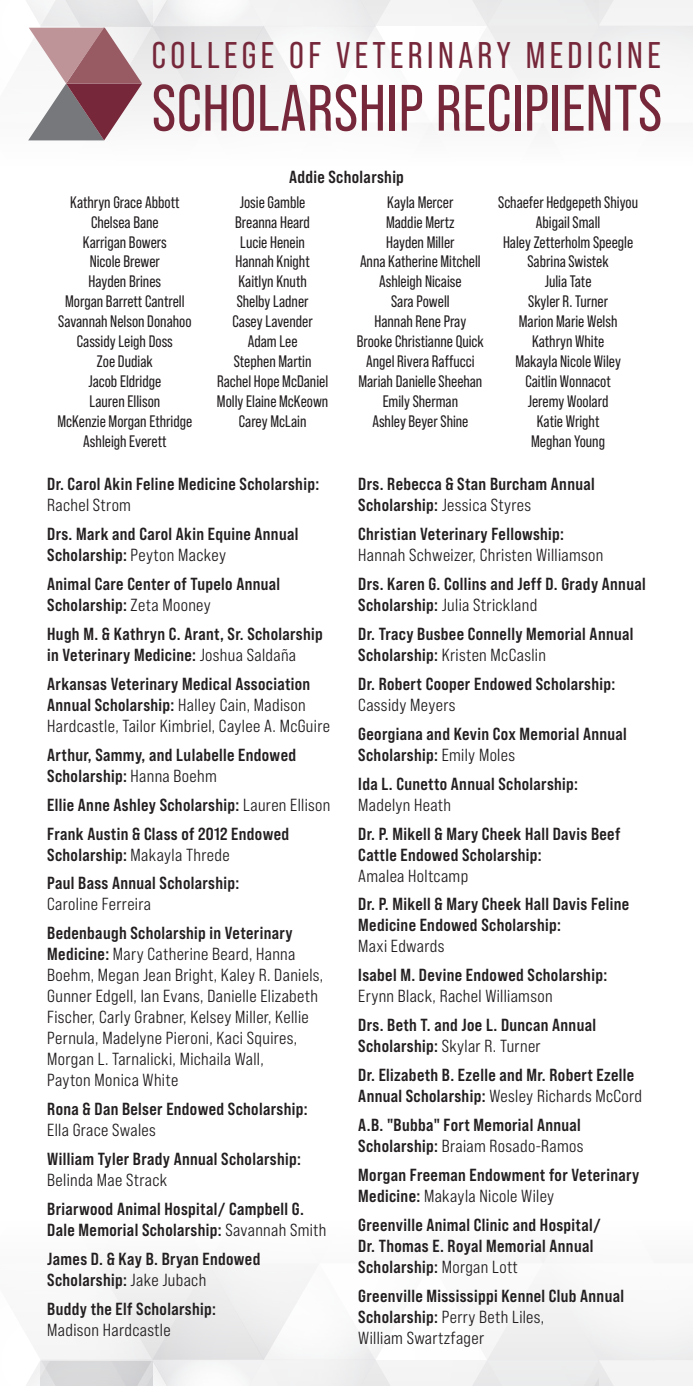
<style>
.page{position:relative;width:693px;height:1386px;background:#fff}
.page>*{position:absolute;margin:0;border:0;box-sizing:border-box;transform-origin:0 0}
.t1{font:65.27px "Bebas Neue Pro";letter-spacing:.01em;color:#76273a}
.t2{font:37.1px "Bebas Neue Pro";letter-spacing:.12em;color:#76273a}
.t3{font:17.5px/21px "Bebas Neue Pro Sm E Bd";letter-spacing:.02em;color:#231f20}
.t4{font:17.5px/21px "Bebas Neue Pro Sm E Md";letter-spacing:.02em;color:#231f20}
.t5{font:16.62px/19.9px "Bebas Neue Pro";color:#231f20;text-align:center}
.s1{font-family:"Bebas Neue Pro Sm E Md"}
.s2{font-family:"Bebas Neue Pro Sm E Bd"}
</style>
<div class="page">
<svg style="left:26px;top:1252px;width:667px;height:134px"></svg>
<svg style="left:26px;top:0;width:667px;height:141px"></svg>
<h2 class="t2" style="left:152px;top:34px;width:510px">COLLEGE OF VETERINARY MEDICINE</h2>
<h1 class="t1" style="left:152px;top:71px;width:512px">SCHOLARSHIP RECIPIENTS</h1>
<p class="t3" style="left:289px;top:166px;width:116px">Addie Scholarship</p>
<p class="t5" style="left:57px;top:192px;width:136px">Kathryn Grace Abbott<br>Chelsea Bane<br>Karrigan Bowers<br>Nicole Brewer<br>Hayden Brines<br>Morgan Barrett Cantrell<br>Savannah Nelson Donahoo<br>Cassidy Leigh Doss<br>Zoe Dudiak<br>Jacob Eldridge<br>Lauren Ellison<br>McKenzie Morgan Ethridge<br>Ashleigh Everett</p>
<p class="t5" style="left:217px;top:192px;width:113px">Josie Gamble<br>Breanna Heard<br>Lucie Henein<br>Hannah Knight<br>Kaitlyn Knuth<br>Shelby Ladner<br>Casey Lavender<br>Adam Lee<br>Stephen Martin<br>Rachel Hope McDaniel<br>Molly Elaine McKeown<br>Carey McLain</p>
<p class="t5" style="left:357px;top:192px;width:129px">Kayla Mercer<br>Maddie Mertz<br>Hayden Miller<br>Anna Katherine Mitchell<br>Ashleigh Nicaise<br>Sara Powell<br>Hannah Rene Pray<br>Brooke Christianne Quick<br>Angel Rivera Raffucci<br>Mariah Danielle Sheehan<br>Emily Sherman<br>Ashley Beyer Shine</p>
<p class="t5" style="left:498px;top:192px;width:141px">Schaefer Hedgepeth Shiyou<br>Abigail Small<br>Haley Zetterholm Speegle<br>Sabrina Swistek<br>Julia Tate<br>Skyler R. Turner<br>Marion Marie Welsh<br>Kathryn White<br>Makayla Nicole Wiley<br>Caitlin Wonnacot<br>Jeremy Woolard<br>Katie Wright<br>Meghan Young</p>
<p class="t3" style="left:47px;top:473px;width:274px">Dr. Carol Akin Feline Medicine Scholarship:</p>
<p class="t4" style="left:47px;top:495px;width:85px">Rachel Strom</p>
<p class="t3" style="left:47px;top:523px;width:253px">Drs. Mark and Carol Akin Equine Annual<br>Scholarship: <span class="s1">Peyton Mackey</span></p>
<p class="t3" style="left:47px;top:573px;width:234px">Animal Care Center of Tupelo Annual<br>Scholarship: <span class="s1">Zeta Mooney</span></p>
<p class="t3" style="left:47px;top:623px;width:277px">Hugh M. &amp; Kathryn C. Arant, Sr. Scholarship in Veterinary Medicine: <span class="s1">Joshua Saldaña</span></p>
<p class="t3" style="left:47px;top:673px;width:265px">Arkansas Veterinary Medical Association<br>Annual Scholarship: <span class="s1">Halley Cain, Madison</span></p>
<p class="t4" style="left:47px;top:715px;width:284px">Hardcastle, Tailor Kimbriel, Caylee A. McGuire</p>
<p class="t3" style="left:47px;top:744px;width:250px">Arthur, Sammy, and Lulabelle Endowed<br>Scholarship: <span class="s1">Hanna Boehm</span></p>
<p class="t3" style="left:47px;top:790px;width:285px;line-height:28.9px">Ellie Anne Ashley Scholarship: <span class="s1">Lauren Ellison<br></span>Frank Austin &amp; Class of 2012 Endowed</p>
<p class="t4" style="left:47px;top:844px;width:184px"><span class="s2">Scholarship:</span> Makayla Threde</p>
<p class="t3" style="left:47px;top:872px;width:194px">Paul Bass Annual Scholarship:</p>
<p class="t4" style="left:47px;top:894px;width:105px">Caroline Ferreira</p>
<p class="t3" style="left:47px;top:922px;width:247px">Bedenbaugh Scholarship in Veterinary</p>
<p class="t4" style="left:47px;top:943px;width:278px"><span class="s2">Medicine:</span> Mary Catherine Beard, Hanna Boehm, Megan Jean Bright, Kaley R. Daniels, Gunner Edgell, Ian Evans, Danielle Elizabeth Fischer, Carly Grabner, Kelsey Miller, Kellie Pernula, Madelyne Pieroni, Kaci Squires, Morgan L. Tarnalicki, Michaila Wall,<br>Payton Monica White</p>
<p class="t3" style="left:47px;top:1098px;width:262px">Rona &amp; Dan Belser Endowed Scholarship:</p>
<p class="t4" style="left:47px;top:1119px;width:110px">Ella Grace Swales</p>
<p class="t3" style="left:47px;top:1148px;width:255px">William Tyler Brady Annual Scholarship:</p>
<p class="t4" style="left:47px;top:1169px;width:122px">Belinda Mae Strack</p>
<p class="t3" style="left:47px;top:1198px;width:281px">Briarwood Animal Hospital/ Campbell G.<br>Dale Memorial Scholarship: <span class="s1">Savannah Smith</span></p>
<p class="t3" style="left:47px;top:1248px;width:215px">James D. &amp; Kay B. Bryan Endowed<br>Scholarship: <span class="s1">Jake Jubach</span></p>
<p class="t3" style="left:47px;top:1298px;width:170px">Buddy the Elf Scholarship:</p>
<p class="t4" style="left:47px;top:1319px;width:125px">Madison Hardcastle</p>
<p class="t3" style="left:358px;top:473px;width:238px">Drs. Rebecca &amp; Stan Burcham Annual</p>
<p class="t4" style="left:358px;top:495px;width:174px"><span class="s2">Scholarship:</span> Jessica Styres</p>
<p class="t3" style="left:358px;top:523px;width:207px">Christian Veterinary Fellowship:</p>
<p class="t4" style="left:358px;top:544px;width:247px">Hannah Schweizer, Christen Williamson</p>
<p class="t3" style="left:358px;top:573px;width:289px">Drs. Karen G. Collins and Jeff D. Grady Annual</p>
<p class="t4" style="left:358px;top:594px;width:180px"><span class="s2">Scholarship:</span> Julia Strickland</p>
<p class="t3" style="left:358px;top:623px;width:277px">Dr. Tracy Busbee Connelly Memorial Annual</p>
<p class="t4" style="left:358px;top:644px;width:189px"><span class="s2">Scholarship:</span> Kristen McCaslin</p>
<p class="t3" style="left:358px;top:673px;width:259px">Dr. Robert Cooper Endowed Scholarship:</p>
<p class="t4" style="left:358px;top:694px;width:99px">Cassidy Meyers</p>
<p class="t3" style="left:358px;top:723px;width:270px">Georgiana and Kevin Cox Memorial Annual<br>Scholarship: <span class="s1">Emily Moles</span></p>
<p class="t3" style="left:358px;top:773px;width:221px">Ida L. Cunetto Annual Scholarship:</p>
<p class="t4" style="left:358px;top:794px;width:94px">Madelyn Heath</p>
<p class="t3" style="left:358px;top:823px;width:264px">Dr. P. Mikell &amp; Mary Cheek Hall Davis Beef<br>Cattle Endowed Scholarship:</p>
<p class="t4" style="left:358px;top:865px;width:111px">Amalea Holtcamp</p>
<p class="t3" style="left:358px;top:893px;width:273px">Dr. P. Mikell &amp; Mary Cheek Hall Davis Feline<br>Medicine Endowed Scholarship:</p>
<p class="t4" style="left:358px;top:936px;width:88px">Maxi Edwards</p>
<p class="t3" style="left:358px;top:964px;width:250px">Isabel M. Devine Endowed Scholarship:</p>
<p class="t4" style="left:358px;top:985px;width:196px">Erynn Black, Rachel Williamson</p>
<p class="t3" style="left:358px;top:1014px;width:239px">Drs. Beth T. and Joe L. Duncan Annual</p>
<p class="t4" style="left:358px;top:1035px;width:184px"><span class="s2">Scholarship:</span> Skylar R. Turner</p>
<p class="t3" style="left:358px;top:1064px;width:278px">Dr. Elizabeth B. Ezelle and Mr. Robert Ezelle</p>
<p class="t4" style="left:358px;top:1085px;width:285px"><span class="s2">Annual Scholarship:</span> Wesley Richards McCord</p>
<p class="t3" style="left:358px;top:1114px;width:224px">A.B. "Bubba" Fort Memorial Annual</p>
<p class="t4" style="left:358px;top:1135px;width:227px"><span class="s2">Scholarship:</span> Braiam Rosado-Ramos</p>
<p class="t3" style="left:358px;top:1164px;width:282px">Morgan Freeman Endowment for Veterinary</p>
<p class="t4" style="left:358px;top:1185px;width:197px"><span class="s2">Medicine:</span> Makayla Nicole Wiley</p>
<p class="t3" style="left:358px;top:1214px;width:244px">Greenville Animal Clinic and Hospital/<br>Dr. Thomas E. Royal Memorial Annual<br>Scholarship: <span class="s1">Morgan Lott</span></p>
<p class="t3" style="left:358px;top:1285px;width:267px">Greenville Mississippi Kennel Club Annual</p>
<p class="t4" style="left:358px;top:1306px;width:188px"><span class="s2">Scholarship:</span> Perry Beth Liles,<br>William Swartzfager</p>
</div>
